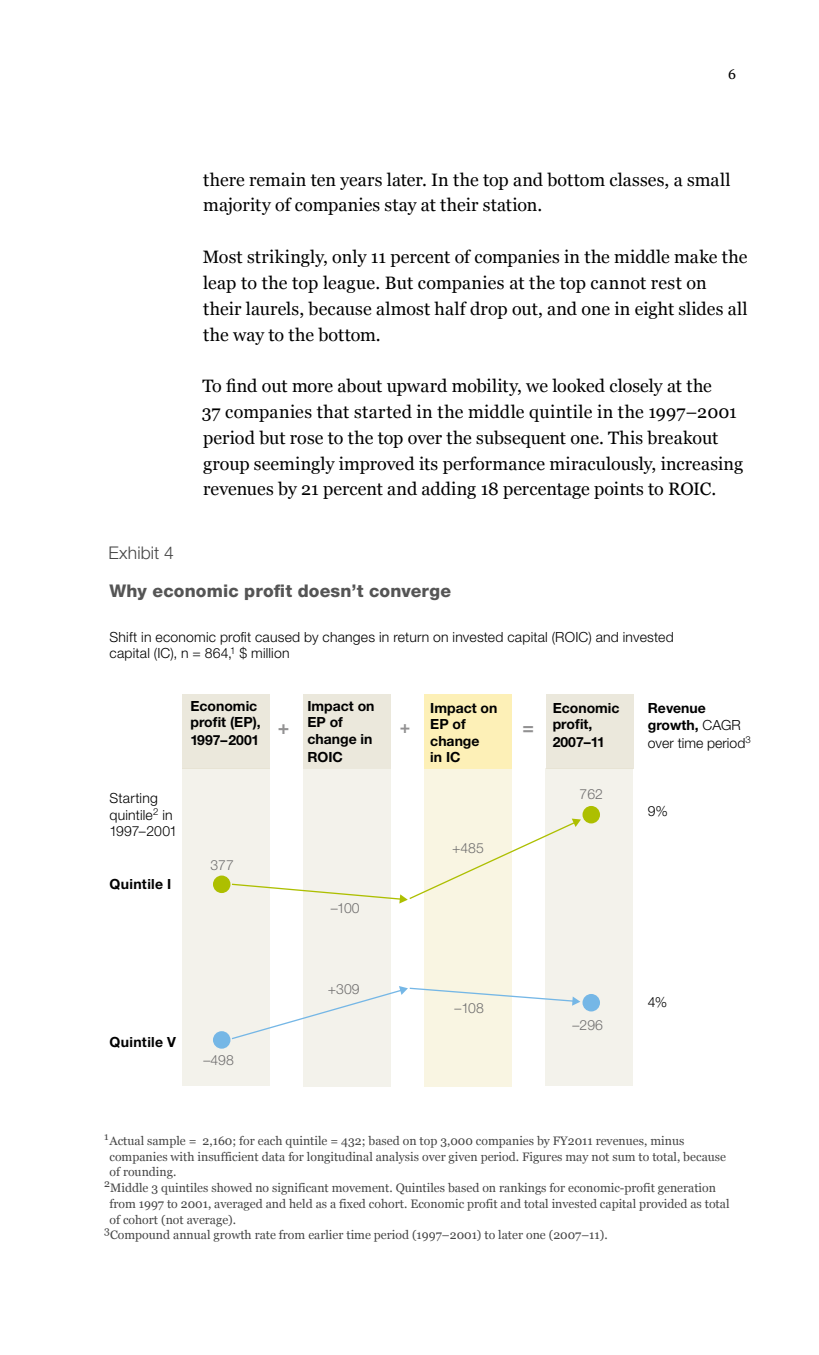
<style>
.page{position:relative;width:819px;height:1355px;background:#fff}
.page>*{position:absolute;margin:0;border:0;box-sizing:border-box;transform-origin:0 0}
.t1{font:700 19.25px "Helvetica Neue LT Std";color:#929192}
.t2{font:17.85px/25.7px "Georgia";letter-spacing:.005em;color:#000}
.t3{font:800 17.5px "Helvetica Neue LT Std";letter-spacing:.01em;color:#555}
.t4{font:300 17.5px "Helvetica Neue LT Std";letter-spacing:.005em;color:#464646}
.t5{font:700 17.5px "Helvetica Neue LT Std";color:#929192}
.t6{font:300 14px/16.6px "Helvetica Neue LT Std";letter-spacing:.015em;color:#000}
.t7{font:700 14px/17px "Helvetica Neue LT Std";color:#000}
.t8{font:300 14px "Helvetica Neue LT Std";color:#706f6f}
.t9{font:700 14px "Helvetica Neue LT Std";letter-spacing:.025em;color:#000}
.t10{font:300 14px "Helvetica Neue LT Std";color:#707070}
.t11{font:14px "Georgia";color:#000}
.t12{font:12.25px "Georgia";color:#464646}
.s1{font-weight:700}
</style>
<div class="page">
<div style="left:304px;top:769px;width:87px;height:317px;background:#f3f2eb"></div>
<div style="left:425px;top:769px;width:87px;height:317px;background:#f9f5e2"></div>
<div style="left:546px;top:769px;width:87px;height:317px;background:#f3f2eb"></div>
<div style="left:546px;top:694px;width:87px;height:75px;background:#ebe8dc"></div>
<div style="left:182px;top:769px;width:88px;height:317px;background:#f3f2eb"></div>
<div style="left:182px;top:694px;width:88px;height:75px;background:#ebe8dc"></div>
<div style="left:303px;top:694px;width:88px;height:75px;background:#ebe8dc"></div>
<div style="left:425px;top:694px;width:87px;height:75px;background:#fdf0b7"></div>
<div style="left:213px;top:875px;width:17px;height:18px;background:#adbf00;border-radius:50%"></div>
<div style="left:213px;top:1031px;width:17px;height:17px;background:#75b7e6;border-radius:50%"></div>
<div style="left:583px;top:806px;width:17px;height:17px;background:#adbf00;border-radius:50%"></div>
<div style="left:583px;top:994px;width:17px;height:17px;background:#75b7e6;border-radius:50%"></div>
<svg style="left:231px;top:818px;width:350px;height:85px"></svg>
<svg style="left:230px;top:986px;width:350px;height:54px"></svg>
<p class="t11" style="left:728px;top:66px;width:9px">6</p>
<p class="t4" style="left:108px;top:542px;width:67px">Exhibit 4</p>
<p class="t2" style="left:203px;top:166px;width:529px">there remain ten years later. In the top and bottom classes, a small majority of companies stay at their station.</p>
<p class="t2" style="left:203px;top:244px;width:547px">Most strikingly, only 11 percent of companies in the middle make the leap to the top league. But companies at the top cannot rest on their laurels, because almost half drop out, and one in eight slides all the way to the bottom.</p>
<p class="t2" style="left:202px;top:373px;width:543px">To find out more about upward mobility, we looked closely at the<br>37 companies that started in the middle quintile in the 1997–2001 period but rose to the top over the subsequent one. This breakout group seemingly improved its performance miraculously, increasing revenues by 21 percent and adding 18 percentage points to ROIC.</p>
<p class="t3" style="left:109px;top:580px;width:343px">Why economic profit doesn’t converge</p>
<p class="t6" style="left:110px;top:628px;width:566px">Shift in economic profit caused by changes in return on invested capital (ROIC) and invested capital (IC), n = 864,<sup>1</sup> $ million</p>
<p class="t7" style="left:190px;top:697px;width:72px">Economic profit (EP),<br>1997–2001</p>
<p class="t6" style="left:109px;top:789px;width:69px">Starting quintile<sup>2</sup> in<br>1997–2001</p>
<p class="t9" style="left:109px;top:875px;width:63px">Quintile I</p>
<p class="t10" style="left:210px;top:856px;width:25px">377</p>
<p class="t7" style="left:307px;top:697px;width:69px">Impact on<br>EP of change in<br>ROIC</p>
<p class="t7" style="left:430px;top:699px;width:69px">Impact on<br>EP of change<br>in IC</p>
<p class="t7" style="left:553px;top:699px;width:68px">Economic profit,<br>2007–11</p>
<p class="t1" style="left:278px;top:715px;width:13px">+</p>
<p class="t5" style="left:400px;top:715px;width:12px">+</p>
<p class="t1" style="left:523px;top:715px;width:13px">=</p>
<p class="t8" style="left:331px;top:900px;width:30px">–100</p>
<p class="t8" style="left:452px;top:839px;width:33px">+485</p>
<p class="t8" style="left:580px;top:785px;width:25px">762</p>
<p class="t9" style="left:109px;top:1033px;width:68px">Quintile V</p>
<p class="t8" style="left:203px;top:1051px;width:32px">–498</p>
<p class="t8" style="left:328px;top:980px;width:33px">+309</p>
<p class="t8" style="left:454px;top:999px;width:31px">–108</p>
<p class="t8" style="left:573px;top:1016px;width:32px">–296</p>
<p class="t6" style="left:648px;top:698px;width:104px;line-height:17.5px"><span class="s1">Revenue growth,</span> CAGR over time period<sup>3</sup></p>
<p class="t6" style="left:648px;top:802px;width:22px">9%</p>
<p class="t6" style="left:648px;top:993px;width:21px">4%</p>
<p class="t12" style="left:104px;top:1133px;width:582px"><sup>1</sup>Actual sample = 2,160; for each quintile = 432; based on top 3,000 companies by FY2011 revenues, minus</p>
<p class="t12" style="left:109px;top:1149px;width:618px">companies with insufficient data for longitudinal analysis over given period. Figures may not sum to total, because</p>
<p class="t12" style="left:109px;top:1165px;width:68px">of rounding.</p>
<p class="t12" style="left:104px;top:1180px;width:613px"><sup>2</sup>Middle 3 quintiles showed no significant movement. Quintiles based on rankings for economic-profit generation</p>
<p class="t12" style="left:110px;top:1196px;width:622px">from 1997 to 2001, averaged and held as a fixed cohort. Economic profit and total invested capital provided as total</p>
<p class="t12" style="left:110px;top:1212px;width:128px">of cohort (not average).</p>
<p class="t12" style="left:104px;top:1228px;width:505px"><sup>3</sup>Compound annual growth rate from earlier time period (1997–2001) to later one (2007–11).</p>
</div>
